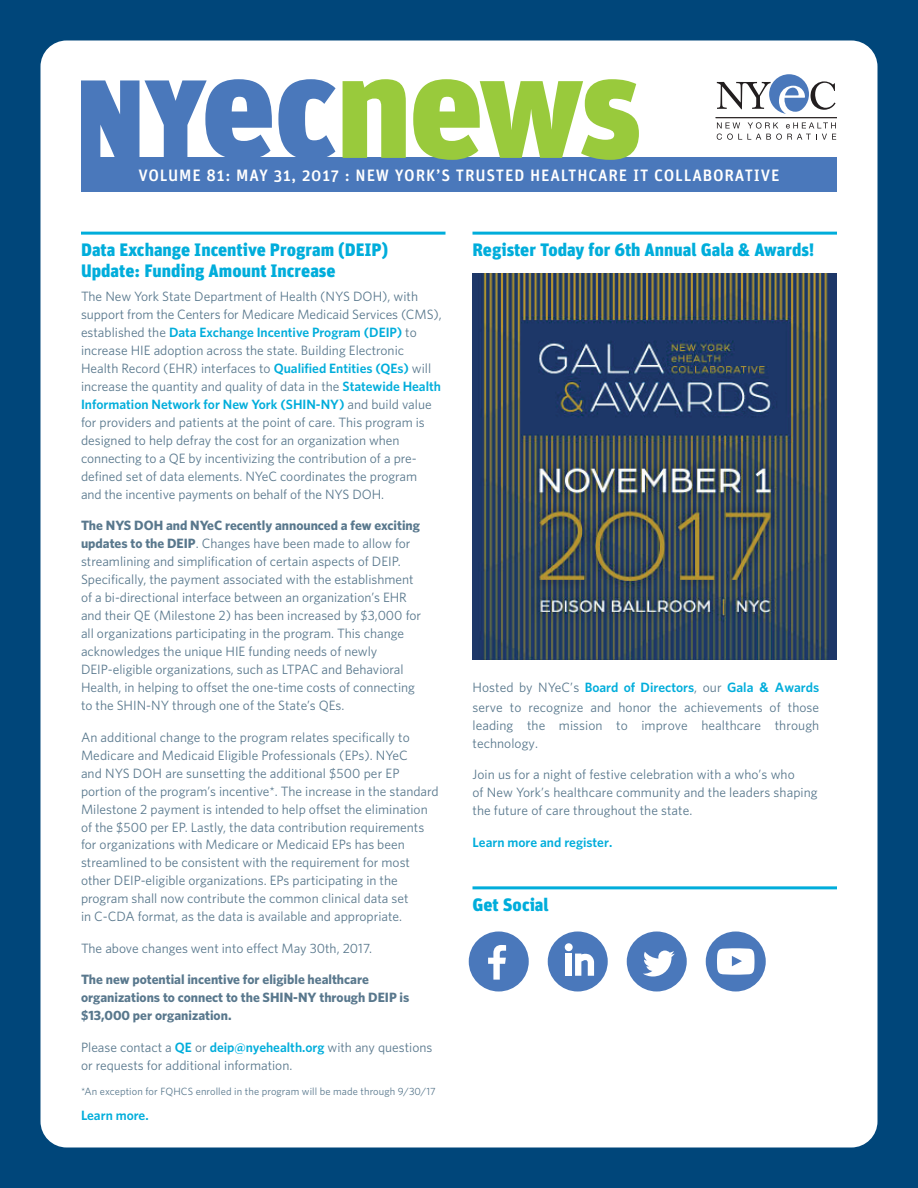
<style>
.page{position:relative;width:918px;height:1188px;background:#00467a}
.page>*{position:absolute;margin:0;border:0;box-sizing:border-box;transform-origin:0 0}
.t1{font:900 18px/21px "Unit";color:#00addb}
.t2{font:500 16.5px "Unit";letter-spacing:.05em;color:#fff}
.t3{font:13.5px/18px "Whitney";color:#59788d}
.t4{font:700 13.5px/18px "Whitney";color:#59788d}
.t5{font:600 13.5px "Whitney";color:#00addb}
.t6{font:10.5px "Whitney";letter-spacing:.01em;color:#59788d}
.s1{font-weight:600;color:#00addb}
.s2{font-weight:700}
.s3{font-family:"Helvetica Neue LT Std";font-weight:700;color:#00addb}
</style>
<div class="page">
<div style="left:40px;top:40px;width:837px;height:1108px;background:#fff;border-radius:26px"></div>
<div style="left:81px;top:158px;width:756px;height:34px;background:#4a78bb"></div>
<hr style="left:716px;top:117px;width:121px;height:1px;background:#2e2929">
<svg style="left:717px;top:74px;width:119px;height:40px"></svg>
<svg style="left:717px;top:122px;width:119px;height:18px"></svg>
<svg style="left:81px;top:79px;width:191px;height:79px"></svg>
<svg style="left:278px;top:79px;width:58px;height:79px"></svg>
<svg style="left:343px;top:79px;width:63px;height:79px"></svg>
<svg style="left:413px;top:79px;width:226px;height:81px"></svg>
<hr style="left:81px;top:232px;width:365px;height:3px;background:#00addb">
<hr style="left:472px;top:232px;width:365px;height:3px;background:#00addb">
<img style="left:472px;top:273px;width:365px;height:387px">
<hr style="left:472px;top:886px;width:365px;height:3px;background:#00addb">
<div style="left:469px;top:932px;width:60px;height:60px;background:#4a78bb;border-radius:50%"></div>
<div style="left:548px;top:932px;width:60px;height:60px;background:#4a78bb;border-radius:50%"></div>
<div style="left:627px;top:932px;width:60px;height:60px;background:#4a78bb;border-radius:50%"></div>
<div style="left:706px;top:932px;width:60px;height:60px;background:#4a78bb;border-radius:50%"></div>
<svg style="left:643px;top:951px;width:32px;height:26px"></svg>
<svg style="left:488px;top:945px;width:18px;height:35px"></svg>
<div style="left:566px;top:954px;width:6px;height:22px;background:#fff"></div>
<svg style="left:575px;top:953px;width:19px;height:23px"></svg>
<div style="left:565px;top:943px;width:8px;height:8px;background:#fff;border-radius:50%"></div>
<svg style="left:717px;top:948px;width:38px;height:27px"></svg>
<h1 class="t2" style="left:138px;top:169px;width:643px">VOLUME 81: MAY 31, 2017 : NEW YORK’S TRUSTED HEALTHCARE IT COLLABORATIVE</h1>
<h2 class="t1" style="left:81px;top:241px;width:309px">Data Exchange Incentive Program (DEIP)<br>Update: Funding Amount Increase</h2>
<p class="t3" style="left:81px;top:288px;width:362px">The New York State Department of Health (NYS DOH), with support from the Centers for Medicare Medicaid Services (CMS), established the <span class="s1">Data Exchange Incentive Program (DEIP)</span> to increase HIE adoption across the state. Building Electronic Health Record (EHR) interfaces to <span class="s1">Qualified Entities (QEs)</span> will increase the quantity and quality of data in the <span class="s1">Statewide Health Information Network for New York (SHIN-NY)</span> and build value for providers and patients at the point of care. This program is designed to help defray the cost for an organization when connecting to a QE by incentivizing the contribution of a pre&shy;defined set of data elements. NYeC coordinates the program<br>and the incentive payments on behalf of the NYS DOH.</p>
<p class="t3" style="left:81px;top:517px;width:342px"><span class="s2">The NYS DOH and NYeC recently announced a few exciting updates to the DEIP</span>. Changes have been made to allow for streamlining and simplification of certain aspects of DEIP.<br>Specifically, the payment associated with the establishment of a bi-directional interface between an organization’s EHR and their QE (Milestone 2) has been increased by $3,000 for all organizations participating in the program. This change acknowledges the unique HIE funding needs of newly DEIP-eligible organizations, such as LTPAC and Behavioral Health, in helping to offset the one-time costs of connecting to the SHIN-NY through one of the State’s QEs.</p>
<p class="t3" style="left:81px;top:729px;width:359px">An additional change to the program relates specifically to Medicare and Medicaid Eligible Professionals (EPs). NYeC<br>and NYS DOH are sunsetting the additional $500 per EP portion of the program’s incentive*. The increase in the standard Milestone 2 payment is intended to help offset the elimination of the $500 per EP. Lastly, the data contribution requirements for organizations with Medicare or Medicaid EPs has been streamlined to be consistent with the requirement for most other DEIP-eligible organizations. EPs participating in the program shall now contribute the common clinical data set<br>in C-CDA format, as the data is available and appropriate.</p>
<p class="t3" style="left:81px;top:940px;width:292px">The above changes went into effect May 30th, 2017.</p>
<p class="t4" style="left:81px;top:972px;width:330px">The new potential incentive for eligible healthcare organizations to connect to the SHIN-NY through DEIP is $13,000 per organization.</p>
<p class="t3" style="left:81px;top:1039px;width:353px">Please contact a <span class="s1">QE</span> or <span class="s1">deip@nyehealth.org</span> with any questions or requests for additional information.</p>
<p class="t6" style="left:81px;top:1087px;width:356px">*An exception for FQHCS enrolled in the program will be made through 9/30/17</p>
<p class="t5" style="left:81px;top:1110px;width:69px">Learn more.</p>
<h2 class="t1" style="left:472px;top:241px;width:343px">Register Today for 6th Annual Gala &amp; Awards!</h2>
<p class="t3" style="left:472px;top:680px;width:348px;line-height:18.5px;text-align:justify">Hosted by NYeC’s <span class="s1">Board of Directors</span>, our <span class="s1">Gala</span> <span class="s3">&amp;</span> <span class="s1">Awards </span>serve to recognize and honor the achievements of those leading the mission to improve healthcare through technology.</p>
<p class="t3" style="left:472px;top:766px;width:347px">Join us for a night of festive celebration with a who’s who<br>of New York’s healthcare community and the leaders shaping the future of care throughout the state.</p>
<p class="t5" style="left:472px;top:837px;width:141px">Learn more and register.</p>
<h2 class="t1" style="left:472px;top:895px;width:78px">Get Social</h2>
</div>
